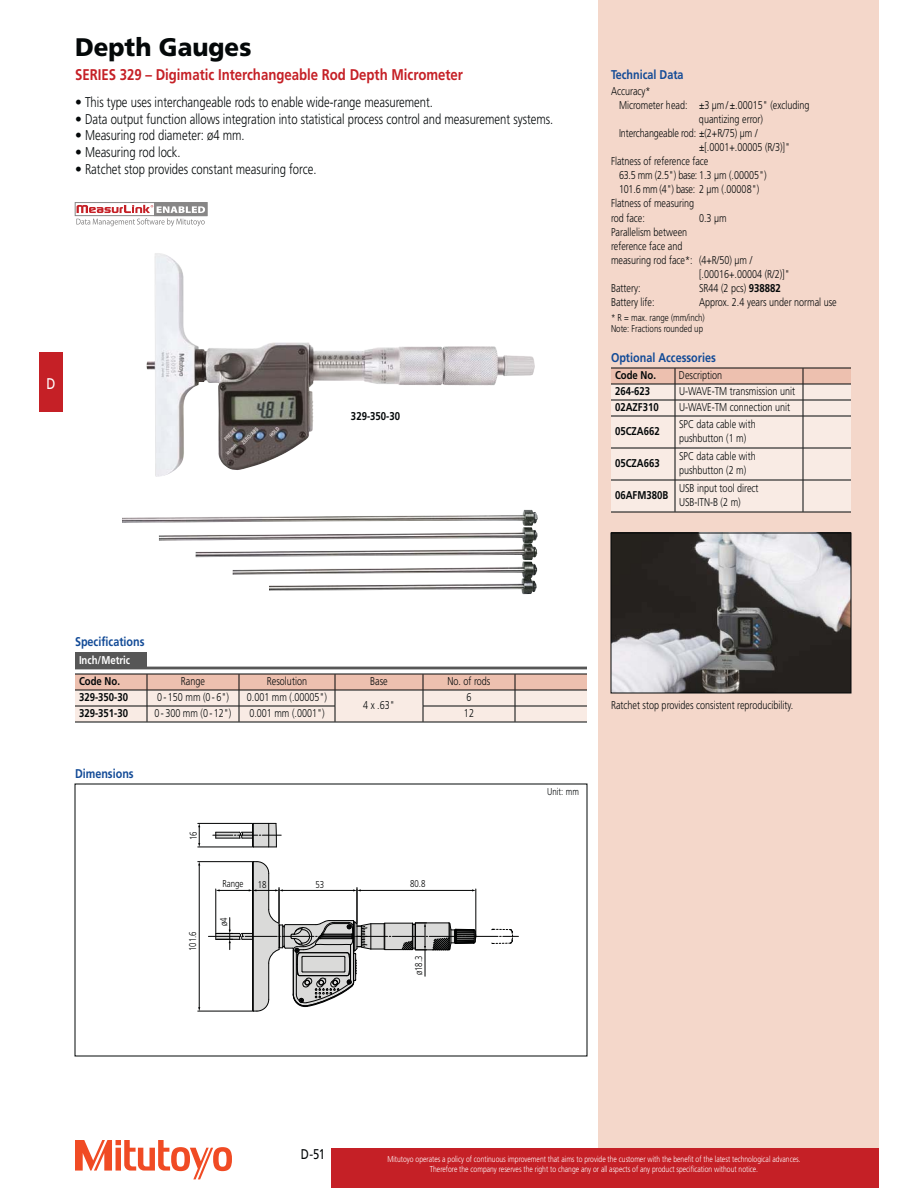
<style>
.page{position:relative;width:918px;height:1188px;background:#fff}
.page>*{position:absolute;margin:0;border:0;box-sizing:border-box;transform-origin:0 0}
.t1{font:900 25.35px "Mitutoyo Frutiger TU";color:#040809}
.t2{font:700 15.45px "Mitutoyo Frutiger TU";color:#c52026}
.t3{font:15.45px "Mitutoyo Frutiger TU";color:#fff}
.t4{font:300 14.1px "Mitutoyo Frutiger TU";color:#040809;scale:1.2 1}
.t5{font:14.1px "Mitutoyo Frutiger TU";color:#040809}
.t6{font:700 12.75px "Mitutoyo Frutiger TU";color:#134b97}
.t7{font:300 11.25px/14.1px "Mitutoyo Frutiger TU";color:#040809}
.t8{font:700 11.25px "Mitutoyo Frutiger TU";color:#040809}
.t9{font:300 11.25px "Mitutoyo Frutiger TU";letter-spacing:-.02em;color:#040809}
.t10{font:700 11.25px "Mitutoyo Frutiger TU";color:#fff}
.t11{font:300 9.9px/11.2px "Mitutoyo Frutiger TU";color:#040809}
.t12{font:300 9.9px "Mitutoyo Frutiger TU";color:#010202}
.t13{font:300 8.4px/9.9px "Mitutoyo Frutiger TU";color:#fff;text-align:center}
.s1{font-weight:700}
</style>
<div class="page">
<div style="left:599px;top:0;width:280px;height:1188px;background:#f4d7ca"></div>
<div style="left:75px;top:652px;width:72px;height:16px;background:#575757"></div>
<hr style="left:335px;top:722px;width:88px;height:1px;background:#040809">
<hr style="left:75px;top:722px;width:72px;height:1px;background:#040809">
<hr style="left:147px;top:722px;width:188px;height:1px;background:#040809">
<hr style="left:423px;top:722px;width:164px;height:1px;background:#040809">
<svg style="left:75px;top:674px;width:512px;height:48px;background:#e4cec4"></svg>
<hr style="left:75px;top:667px;width:72px;height:2px;background:#575757">
<hr style="left:147px;top:667px;width:188px;height:2px;background:#575757">
<hr style="left:335px;top:667px;width:252px;height:2px;background:#575757">
<svg style="left:213px;top:823px;width:68px;height:25px"></svg>
<svg style="left:198px;top:824px;width:2px;height:23px"></svg>
<hr style="left:198px;top:847px;width:55px;height:1px;background:#010202">
<hr style="left:198px;top:823px;width:55px;height:1px;background:#010202">
<hr style="left:199px;top:865px;width:1px;height:143px;background:#010202">
<hr style="left:198px;top:1011px;width:55px;height:1px;background:#010202">
<hr style="left:198px;top:861px;width:55px;height:1px;background:#010202">
<svg style="left:208px;top:861px;width:310px;height:151px"></svg>
<img style="left:146px;top:253px;width:359px;height:224px">
<div style="left:331px;top:1148px;width:548px;height:40px;background:#c52026"></div>
<svg style="left:75px;top:1140px;width:157px;height:39px"></svg>
<div style="left:39px;top:352px;width:24px;height:60px;background:#c52026"></div>
<img style="left:122px;top:510px;width:416px;height:84px">
<img style="left:613px;top:535px;width:236px;height:156px">
<div style="left:611px;top:533px;width:240px;height:160px;border:1px solid #040809"></div>
<div style="left:75px;top:202px;width:132px;height:14px;border:1px solid #878686"></div>
<div style="left:155px;top:203px;width:52px;height:13px;background:#878686"></div>
<div style="left:155px;top:202px;width:52px;height:14px;border:1px solid #878686"></div>
<svg style="left:76px;top:205px;width:129px;height:21px"></svg>
<svg style="left:611px;top:369px;width:240px;height:143px;background:#edddd5"></svg>
<hr style="left:611px;top:416px;width:64px;height:1px;background:#040809">
<hr style="left:675px;top:416px;width:128px;height:1px;background:#040809">
<hr style="left:675px;top:416px;width:1px;height:32px;background:#040809">
<hr style="left:803px;top:416px;width:48px;height:1px;background:#040809">
<hr style="left:803px;top:416px;width:1px;height:32px;background:#040809">
<hr style="left:611px;top:448px;width:64px;height:1px;background:#040809">
<hr style="left:675px;top:448px;width:128px;height:1px;background:#040809">
<hr style="left:675px;top:448px;width:1px;height:32px;background:#040809">
<hr style="left:803px;top:448px;width:48px;height:1px;background:#040809">
<hr style="left:803px;top:448px;width:1px;height:32px;background:#040809">
<hr style="left:611px;top:480px;width:64px;height:1px;background:#040809">
<hr style="left:675px;top:480px;width:128px;height:1px;background:#040809">
<hr style="left:675px;top:480px;width:1px;height:32px;background:#040809">
<hr style="left:803px;top:480px;width:48px;height:1px;background:#040809">
<hr style="left:803px;top:480px;width:1px;height:32px;background:#040809">
<hr style="left:611px;top:368px;width:64px;height:1px;background:#040809">
<hr style="left:675px;top:368px;width:128px;height:1px;background:#040809">
<hr style="left:803px;top:368px;width:48px;height:1px;background:#040809">
<hr style="left:611px;top:512px;width:64px;height:1px;background:#040809">
<hr style="left:675px;top:512px;width:128px;height:1px;background:#040809">
<hr style="left:803px;top:512px;width:48px;height:1px;background:#040809">
<h2 class="t3" style="left:47px;top:374px;width:10px">D</h2>
<h1 class="t1" style="left:75px;top:32px;width:178px">Depth Gauges</h1>
<h2 class="t2" style="left:75px;top:68px;width:390px">SERIES 329 – Digimatic Interchangeable Rod Depth Micrometer</h2>
<p class="t6" style="left:611px;top:69px;width:74px">Technical Data</p>
<p class="t7" style="left:611px;top:84px;width:41px">Accuracy*</p>
<p class="t7" style="left:619px;top:98px;width:192px">Micrometer head: ±3 μm / ±.00015" (excluding</p>
<p class="t7" style="left:699px;top:113px;width:66px">quantizing error)</p>
<p class="t7" style="left:619px;top:127px;width:140px">Interchangeable rod: ±(2+R/75) μm /</p>
<p class="t7" style="left:699px;top:141px;width:93px">±[.0001+.00005 (R/3)]"</p>
<p class="t7" style="left:611px;top:155px;width:99px">Flatness of reference face</p>
<p class="t7" style="left:619px;top:169px;width:149px">63.5 mm (2.5") base: 1.3 μm (.00005")</p>
<p class="t9" style="left:619px;top:185px;width:142px">101.6 mm (4") base: 2 μm (.00008")</p>
<p class="t7" style="left:611px;top:197px;width:85px">Flatness of measuring</p>
<p class="t7" style="left:611px;top:211px;width:35px">rod face:</p>
<p class="t7" style="left:699px;top:211px;width:29px">0.3 μm</p>
<p class="t7" style="left:611px;top:225px;width:78px">Parallelism between</p>
<p class="t7" style="left:611px;top:240px;width:73px">reference face and</p>
<p class="t7" style="left:611px;top:254px;width:143px">measuring rod face*: (4+R/50) μm /</p>
<p class="t7" style="left:699px;top:268px;width:92px">[.00016+.00004 (R/2)]"</p>
<p class="t7" style="left:611px;top:282px;width:31px">Battery:</p>
<p class="t7" style="left:699px;top:282px;width:83px">SR44 (2 pcs) <span class="s1">938882</span></p>
<p class="t7" style="left:611px;top:296px;width:45px">Battery life:</p>
<p class="t7" style="left:699px;top:296px;width:139px">Approx. 2.4 years under normal use</p>
<p class="t11" style="left:611px;top:313px;width:95px">* R = max. range (mm/inch)<br>Note: Fractions rounded up</p>
<p class="t4" style="left:75px;top:96px;width:300px">• This type uses interchangeable rods to enable wide-range measurement.</p>
<p class="t4" style="left:75px;top:113px;width:400px">• Data output function allows integration into statistical process control and measurement systems.</p>
<p class="t4" style="left:75px;top:130px;width:143px">• Measuring rod diameter: ø4 mm.</p>
<p class="t4" style="left:75px;top:147px;width:90px">• Measuring rod lock.</p>
<p class="t4" style="left:75px;top:164px;width:203px">• Ratchet stop provides constant measuring force.</p>
<p class="t8" style="left:351px;top:412px;width:51px">329-350-30</p>
<p class="t6" style="left:611px;top:352px;width:106px">Optional Accessories</p>
<p class="t8" style="left:615px;top:371px;width:43px">Code No.</p>
<p class="t7" style="left:679px;top:369px;width:45px">Description</p>
<p class="t8" style="left:615px;top:387px;width:37px">264-623</p>
<p class="t7" style="left:679px;top:385px;width:118px">U-WAVE-TM transmission unit</p>
<p class="t8" style="left:615px;top:403px;width:45px">02AZF310</p>
<p class="t7" style="left:679px;top:401px;width:113px">U-WAVE-TM connection unit</p>
<p class="t8" style="left:615px;top:427px;width:46px">05CZA662</p>
<p class="t7" style="left:679px;top:418px;width:78px">SPC data cable with pushbutton (1 m)</p>
<p class="t8" style="left:615px;top:459px;width:46px">05CZA663</p>
<p class="t7" style="left:679px;top:450px;width:78px">SPC data cable with pushbutton (2 m)</p>
<p class="t8" style="left:615px;top:491px;width:55px">06AFM380B</p>
<p class="t7" style="left:679px;top:482px;width:81px">USB input tool direct<br>USB-ITN-B (2 m)</p>
<p class="t6" style="left:75px;top:636px;width:71px">Specifications</p>
<p class="t10" style="left:79px;top:655px;width:53px">Inch/Metric</p>
<p class="t8" style="left:79px;top:677px;width:43px">Code No.</p>
<p class="t7" style="left:181px;top:675px;width:26px">Range</p>
<p class="t7" style="left:267px;top:675px;width:42px">Resolution</p>
<p class="t7" style="left:370px;top:675px;width:19px">Base</p>
<p class="t7" style="left:448px;top:675px;width:44px">No. of rods</p>
<p class="t8" style="left:79px;top:693px;width:51px">329-350-30</p>
<p class="t7" style="left:157px;top:691px;width:73px">0 - 150 mm (0 - 6")</p>
<p class="t7" style="left:247px;top:691px;width:82px">0.001 mm (.00005")</p>
<p class="t7" style="left:363px;top:699px;width:33px">4 x .63"</p>
<p class="t7" style="left:466px;top:691px;width:7px">6</p>
<p class="t8" style="left:79px;top:708px;width:51px">329-351-30</p>
<p class="t7" style="left:155px;top:707px;width:78px">0 - 300 mm (0 - 12")</p>
<p class="t7" style="left:249px;top:707px;width:77px">0.001 mm (.0001")</p>
<p class="t7" style="left:464px;top:707px;width:12px">12</p>
<p class="t6" style="left:75px;top:768px;width:60px">Dimensions</p>
<p class="t12" style="left:189px;top:840px;width:10px;rotate:-90deg">16</p>
<p class="t12" style="left:189px;top:951px;width:21px;rotate:-90deg">101.6</p>
<p class="t12" style="left:222px;top:879px;width:23px">Range</p>
<p class="t12" style="left:258px;top:880px;width:10px">18</p>
<p class="t12" style="left:220px;top:926px;width:10px;rotate:-90deg">ø4</p>
<p class="t12" style="left:316px;top:880px;width:10px">53</p>
<p class="t12" style="left:410px;top:880px;width:17px">80.8</p>
<p class="t12" style="left:415px;top:975px;width:21px;rotate:-90deg">ø18.3</p>
<p class="t11" style="left:547px;top:787px;width:33px">Unit: mm</p>
<p class="t7" style="left:611px;top:699px;width:184px">Ratchet stop provides consistent reproducibility.</p>
<p class="t5" style="left:301px;top:1145px;width:26px">D-51</p>
<p class="t13" style="left:387px;top:1155px;width:415px">Mitutoyo operates a policy of continuous improvement that aims to provide the customer with the benefit of the latest technological advances.<br>Therefore the company reserves the right to change any or all aspects of any product specification without notice.</p>
</div>
